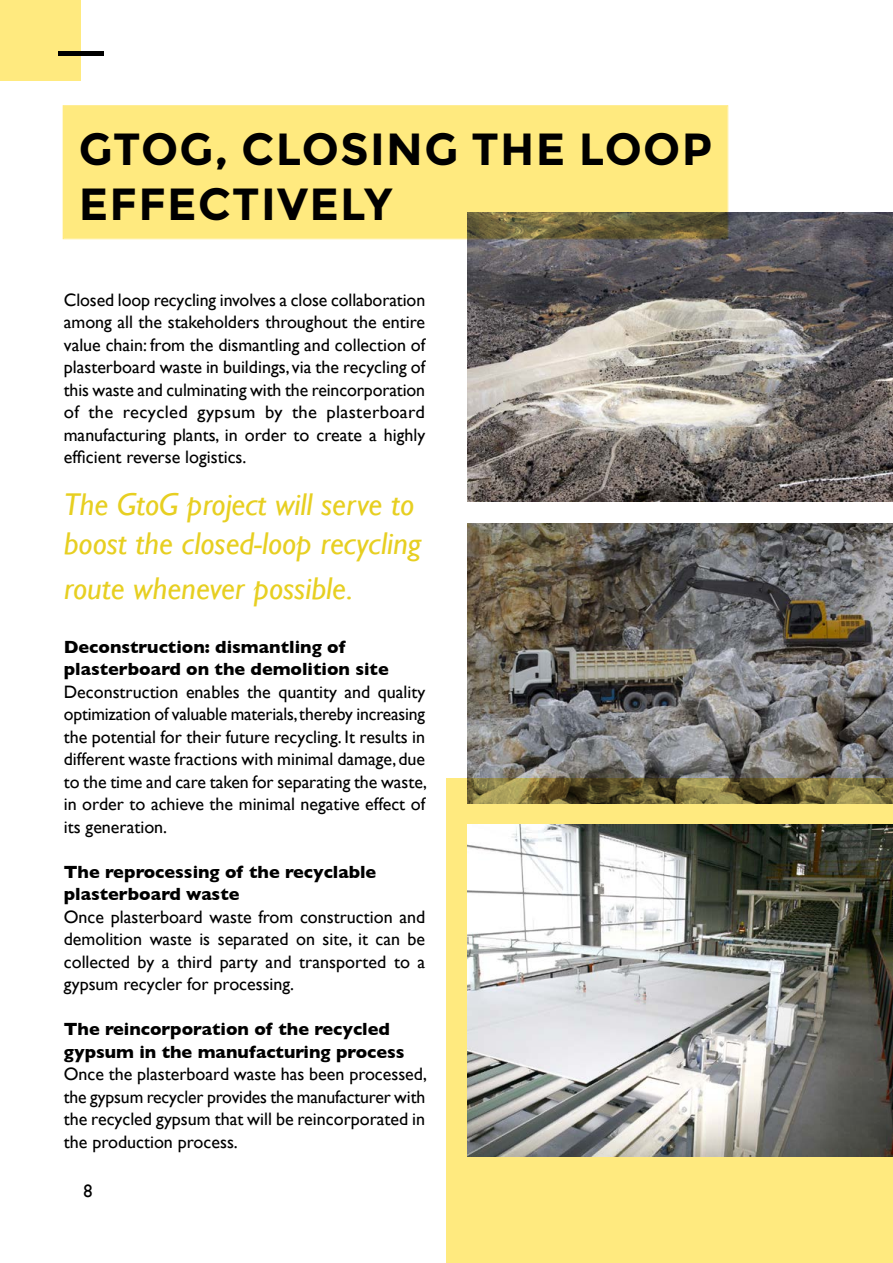
<style>
.page{position:relative;width:893px;height:1263px;background:#fff}
.page>*{position:absolute;margin:0;border:0;box-sizing:border-box;transform-origin:0 0}
.t1{font:700 45px/55.5px "Montserrat";letter-spacing:.03em;color:#000}
.t2{font:italic 31.5px/39px "Gill Sans";color:#e7cf21}
.t3{font:18px/22.5px "Gill Sans";color:#000;text-align:justify}
.t4{font:700 18px/22.5px "Gill Sans";color:#000}
</style>
<div class="page">
<img style="left:468px;top:523px;width:425px;height:255px">
<svg style="left:446px;top:778px;width:447px;height:485px;fill:#ffea7f"></svg>
<img style="left:468px;top:213px;width:425px;height:289px">
<img style="left:468px;top:825px;width:425px;height:332px">
<div style="left:0;top:0;width:81px;height:81px;background:#ffea7f"></div>
<hr style="left:58px;top:51px;width:45px;height:4px;background:#000">
<svg style="left:63px;top:105px;width:665px;height:134px"></svg>
<div style="left:64px;top:107px;width:663px;height:131px;border:1px solid #ffea7f"></div>
<h1 class="t1" style="left:79px;top:121px;width:635px">GTOG, CLOSING THE LOOP<br>EFFECTIVELY</h1>
<p class="t3" style="left:64px;top:288px;width:363px">Closed loop recycling involves a close collaboration among all the stakeholders throughout the entire value chain: from the dismantling and collection of plasterboard waste in buildings, via the recycling of this waste and culminating with the reincorporation of the recycled gypsum by the plasterboard manufacturing plants, in order to create a highly efficient reverse logistics.</p>
<h2 class="t2" style="left:64px;top:485px;width:359px">The GtoG project will serve to boost the closed-loop recycling</h2>
<h2 class="t2" style="left:64px;top:569px;width:291px">route whenever possible.</h2>
<p class="t4" style="left:64px;top:635px;width:326px">Deconstruction: dismantling of plasterboard on the demolition site</p>
<p class="t3" style="left:64px;top:680px;width:365px">Deconstruction enables the quantity and quality optimization of valuable materials, thereby increasing the potential for their future recycling. It results in different waste fractions with minimal damage, due to the time and care taken for separating the waste, in order to achieve the minimal negative effect of its generation.</p>
<p class="t4" style="left:64px;top:860px;width:314px">The reprocessing of the recyclable plasterboard waste</p>
<p class="t3" style="left:64px;top:905px;width:363px">Once plasterboard waste from construction and demolition waste is separated on site, it can be collected by a third party and transported to a gypsum recycler for processing.</p>
<p class="t4" style="left:64px;top:1018px;width:342px">The reincorporation of the recycled gypsum in the manufacturing process</p>
<p class="t3" style="left:64px;top:1063px;width:365px">Once the plasterboard waste has been processed, the gypsum recycler provides the manufacturer with the recycled gypsum that will be reincorporated in the production process.</p>
<p class="t3" style="left:84px;top:1179px;width:10px">8</p>
</div>
